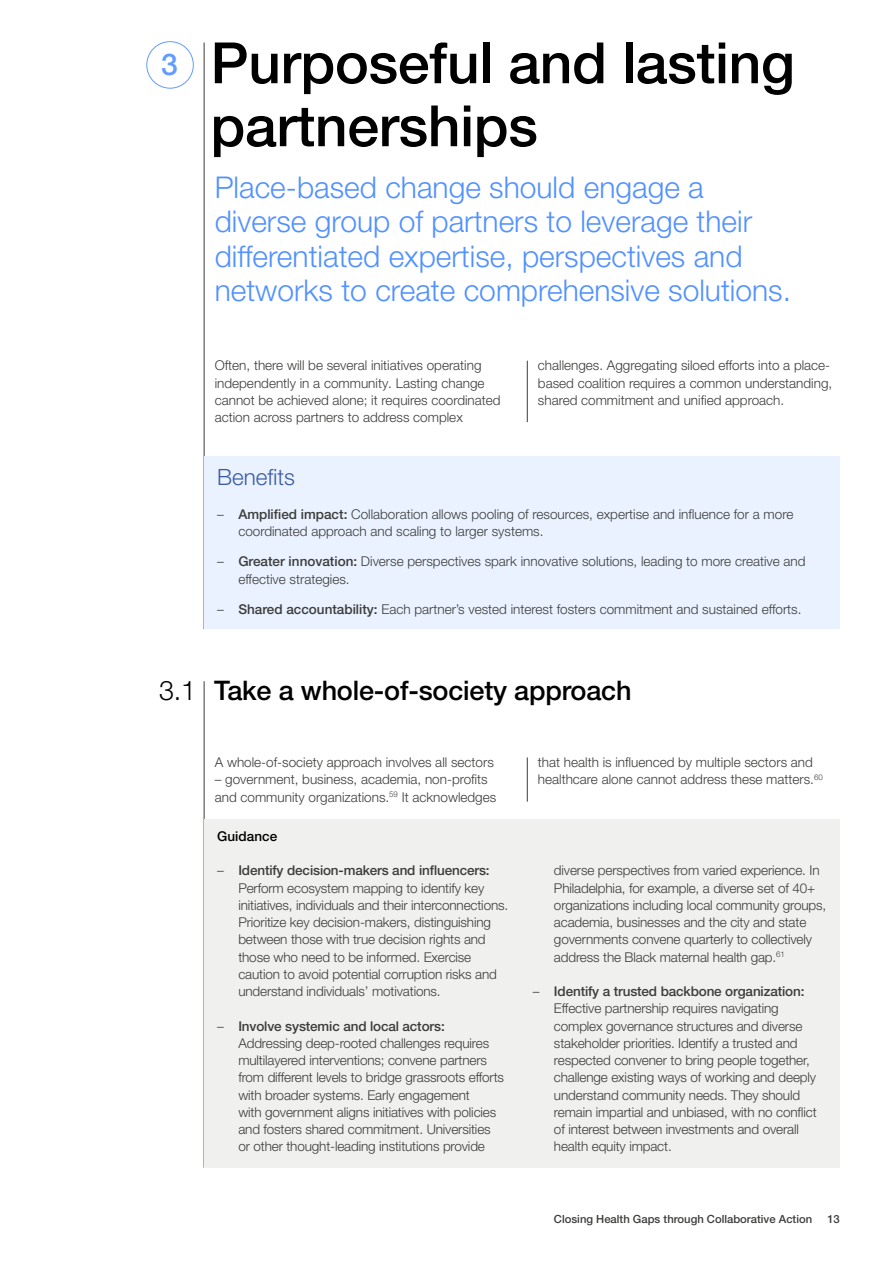
<style>
.page{position:relative;width:893px;height:1263px;background:#fff}
.page>*{position:absolute;margin:0;border:0;box-sizing:border-box;transform-origin:0 0}
.t1{font:500 57px/63px "Helvetica Neue LT Pro";letter-spacing:-.005em;color:#000}
.t2{font:300 30px/34.5px "Helvetica Neue LT Pro";color:#5291ff}
.t3{font:500 30px "Helvetica Neue LT Pro";color:#639cff}
.t4{font:500 27px "Helvetica Neue LT Pro";letter-spacing:-.005em;color:#000}
.t5{font:300 22.5px "Helvetica Neue LT Pro";color:#3c5da3}
.t6{font:300 13.5px/17.2px "Helvetica Neue LT Pro";letter-spacing:-.01em;color:#3c3c3b}
.t7{font:500 13.5px "Helvetica Neue LT Pro";letter-spacing:.005em;color:#000}
.t8{font:500 11.25px "Helvetica Neue LT Pro";color:#3c3c3b}
.s1{font-weight:500}
.s2{font-weight:300}
</style>
<div class="page">
<div style="left:147px;top:41px;width:47px;height:47px;border:1px solid #639cff;border-radius:50%"></div>
<hr style="left:527px;top:361px;width:1px;height:61px;background:#3c3c3b">
<hr style="left:204px;top:43px;width:1px;height:586px;background:#3c3c3b">
<hr style="left:204px;top:681px;width:1px;height:487px;background:#3c3c3b">
<div style="left:204px;top:456px;width:636px;height:173px;background:#eaf2ff"></div>
<hr style="left:527px;top:757px;width:1px;height:45px;background:#3c3c3b">
<div style="left:204px;top:819px;width:636px;height:349px;background:#f0f0ef"></div>
<h2 class="t3" style="left:161px;top:46px;width:18px">3</h2>
<h1 class="t1" style="left:210px;top:31px;width:586px">Purposeful and lasting partnerships</h1>
<h2 class="t2" style="left:215px;top:169px;width:578px">Place-based change should engage a diverse group of partners to leverage their differentiated expertise, perspectives and networks to create comprehensive solutions.</h2>
<p class="t6" style="left:215px;top:357px;width:287px">Often, there will be several initiatives operating independently in a community. Lasting change cannot be achieved alone; it requires coordinated action across partners to address complex</p>
<p class="t6" style="left:538px;top:357px;width:296px">challenges. Aggregating siloed efforts into a place&shy;based coalition requires a common understanding, shared commitment and unified approach.</p>
<h3 class="t5" style="left:217px;top:463px;width:79px">Benefits</h3>
<p class="t6" style="left:238px;top:505px;width:556px;text-indent:-21px">– <span class="s1">Amplified impact:</span> Collaboration allows pooling of resources, expertise and influence for a more coordinated approach and scaling to larger systems.</p>
<p class="t6" style="left:238px;top:553px;width:569px;text-indent:-21px">– <span class="s1">Greater innovation:</span> Diverse perspectives spark innovative solutions, leading to more creative and effective strategies.</p>
<p class="t6" style="left:217px;top:600px;width:586px">– <span class="s1">Shared accountability:</span> Each partner’s vested interest fosters commitment and sustained efforts.</p>
<h3 class="t4" style="left:159px;top:674px;width:474px"><span class="s2">3.1</span> Take a whole-of-society approach</h3>
<p class="t6" style="left:215px;top:753px;width:281px">A whole-of-society approach involves all sectors</p>
<p class="t6" style="left:215px;top:771px;width:283px">– government, business, academia, non-profits and community organizations.<sup>59</sup> It acknowledges</p>
<p class="t7" style="left:217px;top:828px;width:62px">Guidance</p>
<p class="t6" style="left:238px;top:861px;width:271px;text-indent:-21px">– <span class="s1">Identify decision-makers and influencers:<br></span>Perform ecosystem mapping to identify key initiatives, individuals and their interconnections.<br>Prioritize key decision-makers, distinguishing between those with true decision rights and those who need to be informed. Exercise caution to avoid potential corruption risks and understand individuals’ motivations.</p>
<p class="t6" style="left:238px;top:1017px;width:267px;text-indent:-21px">– <span class="s1">Involve systemic and local actors:<br></span>Addressing deep-rooted challenges requires multilayered interventions; convene partners from different levels to bridge grassroots efforts with broader systems. Early engagement<br>with government aligns initiatives with policies and fosters shared commitment. Universities or other thought-leading institutions provide</p>
<p class="t6" style="left:538px;top:753px;width:286px">that health is influenced by multiple sectors and healthcare alone cannot address these matters.<sup>60</sup></p>
<p class="t6" style="left:554px;top:862px;width:274px">diverse perspectives from varied experience. In Philadelphia, for example, a diverse set of 40+ organizations including local community groups, academia, businesses and the city and state governments convene quarterly to collectively address the Black maternal health gap.<sup>61</sup></p>
<p class="t6" style="left:554px;top:982px;width:264px;text-indent:-21px">– <span class="s1">Identify a trusted backbone organization:<br></span>Effective partnership requires navigating complex governance structures and diverse stakeholder priorities. Identify a trusted and respected convener to bring people together, challenge existing ways of working and deeply understand community needs. They should remain impartial and unbiased, with no conflict of interest between investments and overall health equity impact.</p>
<p class="t8" style="left:554px;top:1212px;width:260px">Closing Health Gaps through Collaborative Action</p>
<p class="t8" style="left:827px;top:1212px;width:14px">13</p>
</div>
